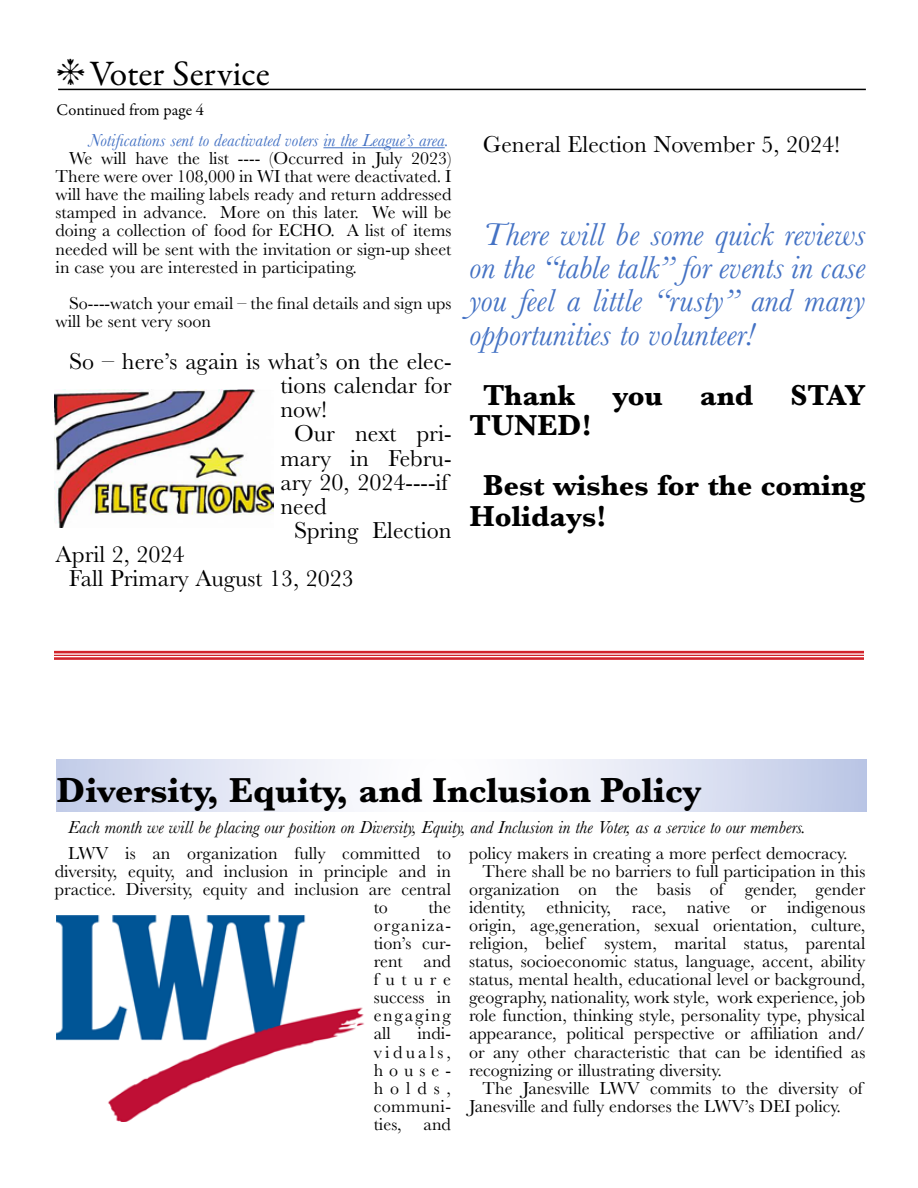
<style>
.page{position:relative;width:918px;height:1188px;background:#fff}
.page>*{position:absolute;margin:0;border:0;box-sizing:border-box;transform-origin:0 0}
.t1{font:700 36px "Baskerville";color:#000}
.t2{font:36px "Garamond Premr Pro";letter-spacing:-.005em;color:#000}
.t3{font:italic 33px/33.2px "Baskerville";color:#4472c4;text-align:justify}
.t4{font:700 30px/30.2px "Baskerville";color:#000}
.t5{font:24px "Baskerville";color:#000}
.t6{font:18px/18.1px "Baskerville";color:#000;text-align:justify}
.t7{font:italic 18px "Baskerville";color:#000}
.t8{font:italic 18px "Baskerville";color:#4472c4}
.t9{font:16.5px "Garamond Premr Pro";color:#000}
</style>
<div class="page">
<hr style="left:58px;top:89px;width:808px;height:1px;background:#000">
<img style="left:56px;top:915px;width:308px;height:207px">
<div style="left:328px;top:915px;width:39px;height:65px;background:#fff"></div>
<svg style="left:57px;top:760px;width:810px;height:51px"></svg>
<img style="left:54px;top:390px;width:220px;height:138px">
<hr style="left:323px;top:147px;width:122px;height:1px;background:#4472c4">
<hr style="left:54px;top:651px;width:810px;height:2px;background:#d2232a">
<hr style="left:54px;top:655px;width:810px;height:1px;background:#d2232a">
<hr style="left:54px;top:657px;width:810px;height:3px;background:#d2232a">
<h1 class="t2" style="left:90px;top:52px;width:182px">Voter Service</h1>
<p class="t9" style="left:57px;top:100px;width:149px">Continued from page 4</p>
<p class="t8" style="left:89px;top:128px;width:362px">Notifications sent to deactivated voters in the League’s area.</p>
<p class="t6" style="left:56px;top:149px;width:398px;text-indent:14px">We will have the list ---- (Occurred in July 2023)<br>There were over 108,000 in WI that were deactivated. I will have the mailing labels ready and return addressed stamped in advance. More on this later. We will be doing a collection of food for ECHO. A list of items needed will be sent with the invitation or sign-up sheet in case you are interested in participating.</p>
<p class="t6" style="left:56px;top:294px;width:397px;text-indent:14px">So----watch your email – the final details and sign ups will be sent very soon</p>
<h3 class="t5" style="left:69px;top:346px;width:384px">So – here’s again is what’s on the elec-</h3>
<h3 class="t5" style="left:281px;top:370px;width:173px">tions calendar for</h3>
<h3 class="t5" style="left:281px;top:394px;width:48px">now!</h3>
<h3 class="t5" style="left:294px;top:418px;width:159px">Our next pri-</h3>
<h3 class="t5" style="left:281px;top:443px;width:172px">mary in Febru-</h3>
<h3 class="t5" style="left:281px;top:467px;width:169px">ary 20, 2024----if</h3>
<h3 class="t5" style="left:281px;top:491px;width:48px">need</h3>
<h3 class="t5" style="left:294px;top:515px;width:159px">Spring Election</h3>
<h3 class="t5" style="left:55px;top:539px;width:130px">April 2, 2024</h3>
<h3 class="t5" style="left:69px;top:563px;width:286px">Fall Primary August 13, 2023</h3>
<h3 class="t5" style="left:483px;top:129px;width:359px">General Election November 5, 2024!</h3>
<h2 class="t3" style="left:470px;top:218px;width:398px;text-indent:13px">There will be some quick reviews on the “table talk” for events in case you feel a little “rusty” and many opportunities to volunteer!</h2>
<h3 class="t4" style="left:470px;top:380px;width:398px;text-indent:14px">Thank you and STAY<br>TUNED!</h3>
<h3 class="t4" style="left:470px;top:471px;width:398px;text-indent:14px">Best wishes for the coming<br>Holidays!</h3>
<h1 class="t1" style="left:57px;top:765px;width:647px">Diversity, Equity, and Inclusion Policy</h1>
<p class="t7" style="left:68px;top:815px;width:739px">Each month we will be placing our position on Diversity, Equity, and Inclusion in the Voter, as a service to our members.</p>
<p class="t6" style="left:68px;top:844px;width:384px">LWV is an organization fully committed to</p>
<p class="t6" style="left:55px;top:862px;width:398px">diversity, equity, and inclusion in principle and in</p>
<p class="t6" style="left:55px;top:880px;width:398px">practice. Diversity, equity and inclusion are central</p>
<p class="t6" style="left:374px;top:898px;width:16px">to</p>
<p class="t6" style="left:374px;top:898px;width:79px;text-indent:55px">the organiza&shy;tion’s cur&shy;rent and future success in engaging all</p>
<p class="t6" style="left:374px;top:1025px;width:79px;text-indent:44px">indi&shy;viduals, house&shy;holds, communi&shy;ties, and</p>
<p class="t6" style="left:469px;top:844px;width:380px">policy makers in creating a more perfect democracy.</p>
<p class="t6" style="left:483px;top:862px;width:384px">There shall be no barriers to full participation in this</p>
<p class="t6" style="left:469px;top:880px;width:398px">organization on the basis of gender, gender</p>
<p class="t6" style="left:469px;top:898px;width:398px">identity, ethnicity, race, native or indigenous</p>
<p class="t6" style="left:469px;top:916px;width:398px">origin, age,generation, sexual orientation, culture,</p>
<p class="t6" style="left:469px;top:934px;width:398px">religion, belief system, marital status, parental</p>
<p class="t6" style="left:469px;top:952px;width:398px">status, socioeconomic status, language, accent, ability</p>
<p class="t6" style="left:469px;top:971px;width:398px">status, mental health, educational level or background,</p>
<p class="t6" style="left:469px;top:989px;width:398px">geography, nationality, work style, work experience, job</p>
<p class="t6" style="left:469px;top:1007px;width:398px">role function, thinking style, personality type, physical</p>
<p class="t6" style="left:469px;top:1025px;width:398px">appearance, political perspective or affiliation and/</p>
<p class="t6" style="left:469px;top:1043px;width:398px">or any other characteristic that can be identified as</p>
<p class="t6" style="left:469px;top:1061px;width:254px">recognizing or illustrating diversity.</p>
<p class="t6" style="left:483px;top:1079px;width:382px">The Janesville LWV commits to the diversity of</p>
<p class="t6" style="left:469px;top:1097px;width:373px">Janesville and fully endorses the LWV’s DEI policy.</p>
</div>
